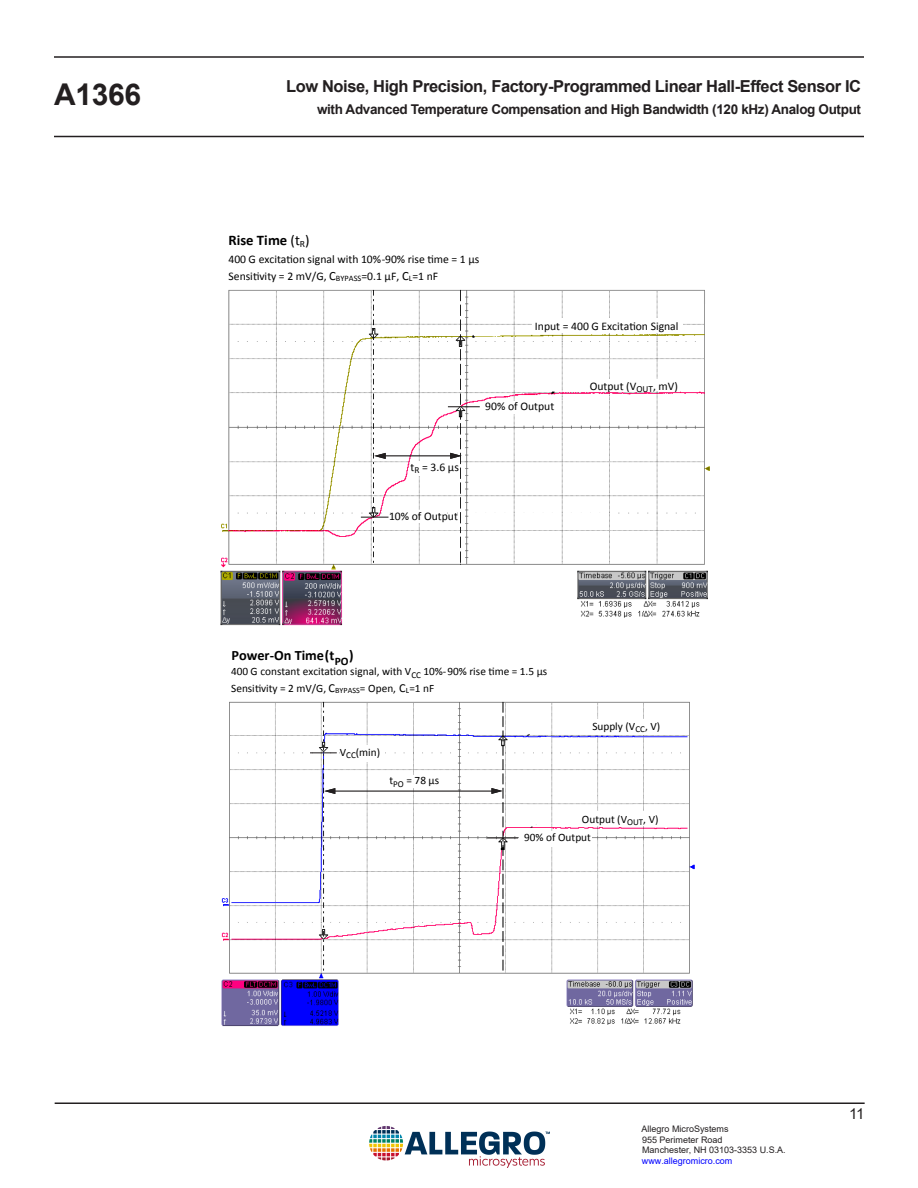
<style>
.page{position:relative;width:918px;height:1188px;background:#fff}
.page>*{position:absolute;margin:0;border:0;box-sizing:border-box;transform-origin:0 0}
.t1{font:700 30px "Arial";letter-spacing:-.01em;color:#231f20}
.t2{font:700 16.5px "Arial";letter-spacing:-.025em;color:#231f20}
.t3{font:15px "Arial";color:#231f20}
.t4{font:700 14.7px "Calibri";color:#000}
.t5{font:700 14.25px "Calibri";letter-spacing:-.005em;color:#000}
.t6{font:700 13.5px "Arial";letter-spacing:-.025em;color:#231f20}
.t7{font:11.55px/17px "Calibri";color:#000}
.t8{font:11.25px/16.4px "Calibri";color:#000}
.t9{font:9px/10.8px "Arial";color:#231f20}
.t10{font:9px "Arial";color:#00f}
.s1{font-weight:400}
.s2{font-size:12.6px}
.s3{font-size:12.3px}
</style>
<div class="page">
<hr style="left:55px;top:1102px;width:810px;height:2px;background:#231f20">
<hr style="left:54px;top:136px;width:810px;height:1px;background:#231f20">
<hr style="left:54px;top:56px;width:810px;height:2px;background:#231f20">
<img style="left:370px;top:1126px;width:180px;height:42px">
<img style="left:221px;top:975px;width:472px;height:52px">
<img style="left:221px;top:701px;width:474px;height:274px">
<div style="left:591px;top:719px;width:66px;height:16px;background:#fff"></div>
<div style="left:353px;top:745px;width:30px;height:17px;background:#fff"></div>
<div style="left:383px;top:775px;width:63px;height:13px;background:#fff"></div>
<div style="left:519px;top:831px;width:73px;height:16px;background:#fff"></div>
<div style="left:585px;top:811px;width:63px;height:15px;background:#fff"></div>
<svg style="left:310px;top:752px;width:27px;height:1px"></svg>
<hr style="left:487px;top:837px;width:31px;height:1px;background:#231f20">
<hr style="left:333px;top:791px;width:160px;height:1px;background:#231f20">
<svg style="left:491px;top:788px;width:12px;height:6px"></svg>
<svg style="left:324px;top:788px;width:11px;height:6px"></svg>
<img style="left:220px;top:568px;width:488px;height:58px">
<img style="left:221px;top:289px;width:489px;height:279px">
<div style="left:532px;top:318px;width:150px;height:15px;background:#fff"></div>
<div style="left:604px;top:379px;width:59px;height:12px;background:#fff"></div>
<div style="left:505px;top:401px;width:21px;height:12px;background:#fff"></div>
<div style="left:410px;top:461px;width:50px;height:15px;background:#fff"></div>
<div style="left:398px;top:510px;width:49px;height:13px;background:#fff"></div>
<svg style="left:361px;top:517px;width:28px;height:1px"></svg>
<hr style="left:448px;top:406px;width:32px;height:1px;background:#231f20">
<hr style="left:384px;top:455px;width:68px;height:1px;background:#231f20">
<svg style="left:450px;top:453px;width:12px;height:6px"></svg>
<svg style="left:374px;top:453px;width:12px;height:6px"></svg>
<h1 class="t1" style="left:54px;top:74px;width:89px">A1366</h1>
<h2 class="t2" style="left:286px;top:74px;width:577px">Low Noise, High Precision, Factory-Programmed Linear Hall-Effect Sensor IC</h2>
<p class="t6" style="left:317px;top:100px;width:546px">with Advanced Temperature Compensation and High Bandwidth (120 kHz) Analog Output</p>
<p class="t4" style="left:229px;top:231px;width:83px">Rise Time <span class="s1">(t</span><sub>R</sub><span class="s1">)</span></p>
<p class="t7" style="left:229px;top:251px;width:252px">400 G excitation signal with 10%-90% rise time = 1 µs<br>Sensitivity = 2 mV/G, <span class="s2">C</span><sub>BYPASS</sub>=0.1 µF, <span class="s2">C</span><sub>L</sub>=1 nF</p>
<p class="t7" style="left:535px;top:318px;width:145px">Input = 400 G Excitation Signal</p>
<p class="t7" style="left:590px;top:377px;width:90px">Output (V<sub>OUT</sub>, mV)</p>
<p class="t7" style="left:411px;top:459px;width:50px">t<sub>R</sub> = 3.6 µs</p>
<p class="t7" style="left:389px;top:508px;width:70px">10% of Output</p>
<p class="t7" style="left:485px;top:397px;width:70px">90% of Output</p>
<p class="t5" style="left:232px;top:646px;width:124px">Power-On Time(t<sub>PO</sub>)</p>
<p class="t8" style="left:231px;top:664px;width:318px">400 G constant excitation signal, with V<sub>CC</sub> 10%-90% rise time = 1.5 µs<br>Sensitivity = 2 mV/G, <span class="s3">C</span><sub>BYPASS</sub>= Open, <span class="s3">C</span><sub>L</sub>=1 nF</p>
<p class="t8" style="left:340px;top:744px;width:42px">V<sub>CC</sub>(min)</p>
<p class="t8" style="left:389px;top:773px;width:51px">t<sub>PO</sub> = 78 µs</p>
<p class="t8" style="left:592px;top:718px;width:69px">Supply (V<sub>CC</sub>, V)</p>
<p class="t8" style="left:582px;top:811px;width:78px">Output (V<sub>OUT</sub>, V)</p>
<p class="t8" style="left:524px;top:829px;width:68px">90% of Output</p>
<p class="t9" style="left:642px;top:1123px;width:146px">Allegro MicroSystems<br>955 Perimeter Road<br>Manchester, NH 03103-3353 U.S.A.</p>
<p class="t10" style="left:642px;top:1155px;width:92px">www.allegromicro.com</p>
<p class="t3" style="left:849px;top:1103px;width:17px">11</p>
</div>
